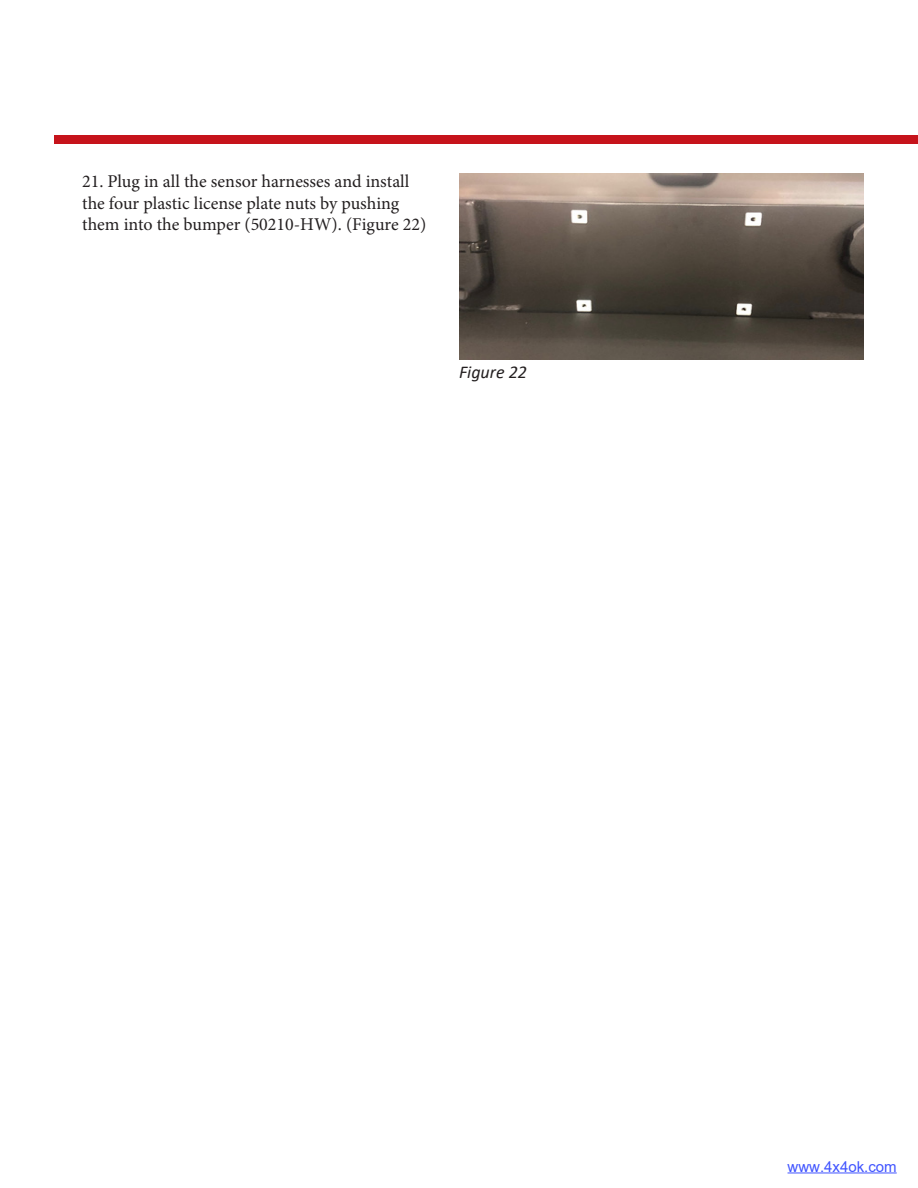
<style>
.page{position:relative;width:918px;height:1188px;background:#fff}
.page>*{position:absolute;margin:0;border:0;box-sizing:border-box;transform-origin:0 0}
.t1{font:18px/21.6px "Minion Pro";color:#231f20}
.t2{font:italic 18px "Calibri";color:#231f20}
.t3{font:15px "Arial";color:#4054ff}
</style>
<div class="page">
<div style="left:54px;top:135px;width:864px;height:9px;background:#c6131b"></div>
<img style="left:459px;top:174px;width:405px;height:186px">
<hr style="left:788px;top:1173px;width:109px;height:1px;background:#4054ff">
<p class="t1" style="left:82px;top:170px;width:346px">21. Plug in all the sensor harnesses and install the four plastic license plate nuts by pushing them into the bumper (50210-HW). (Figure 22)</p>
<p class="t2" style="left:459px;top:360px;width:69px">Figure 22</p>
<p class="t3" style="left:788px;top:1156px;width:111px">www.4x4ok.com</p>
</div>
